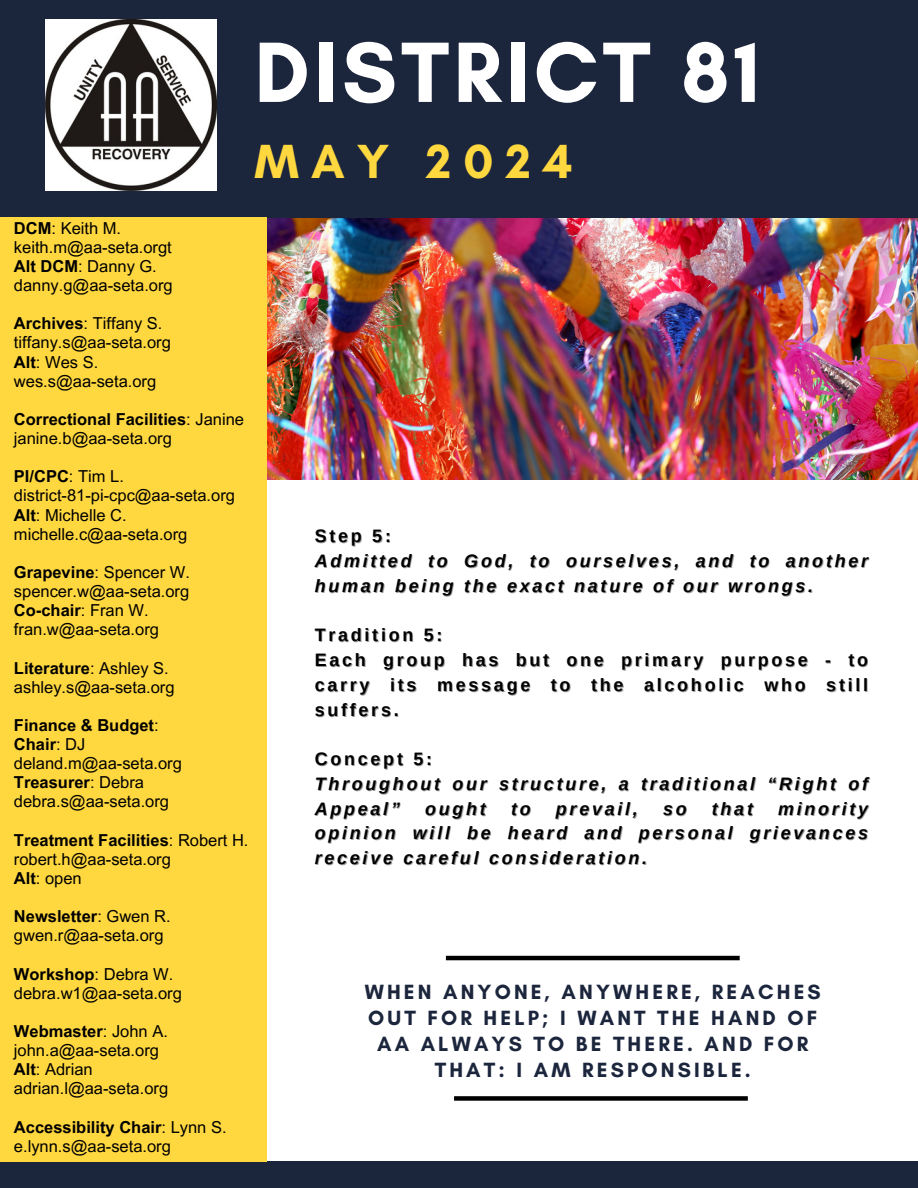
<style>
.page{position:relative;width:918px;height:1188px;background:#fff}
.page>*{position:absolute;margin:0;border:0;box-sizing:border-box;transform-origin:0 0}
.t1{font:700 87.15px "Glacial Indifference";letter-spacing:.05em;color:#fff}
.t2{font:700 48.75px "Glacial Indifference";letter-spacing:.25em;color:#ffd840}
.t3{font:700 21px/25.8px "Glacial Indifference";letter-spacing:.15em;color:#1b253c;text-align:center}
.t4{font:italic 700 18px "Arimo";letter-spacing:.15em;color:#000}
.t5{font:700 18px "Arimo";letter-spacing:.15em;color:#000}
.t6{font:16.5px/19.2px "Arial MT Pro";color:#000}
.t7{font:700 16.5px "Arial MT Pro";color:#000}
.s1{font-weight:700}
.s2{font-weight:400}
</style>
<div class="page">
<img style="left:267px;top:218px;width:651px;height:262px">
<div style="left:0;top:0;width:918px;height:218px;background:#1b253c"></div>
<div style="left:0;top:1161px;width:918px;height:27px;background:#1b253c"></div>
<img style="left:45px;top:20px;width:171px;height:171px">
<div style="left:0;top:217px;width:267px;height:944px;background:#ffd840"></div>
<hr style="left:446px;top:956px;width:294px;height:4px;background:#000">
<div style="left:454px;top:1096px;width:294px;height:5px;background:#000"></div>
<p class="t1" style="left:254px;top:19px;width:507px">DISTRICT 81</p>
<p class="t2" style="left:254px;top:131px;width:320px">MAY 2024</p>
<p class="t6" style="left:14px;top:220px;width:109px"><span class="s1">DCM</span>: Keith M.</p>
<p class="t6" style="left:14px;top:239px;width:159px">keith.m@aa-seta.orgt</p>
<p class="t6" style="left:14px;top:259px;width:144px"><span class="s1">Alt DCM</span>: Danny G.</p>
<p class="t6" style="left:14px;top:278px;width:160px">danny.g@aa-seta.org</p>
<p class="t6" style="left:14px;top:316px;width:150px"><span class="s1">Archives</span>: Tiffany S.</p>
<p class="t6" style="left:14px;top:335px;width:158px">tiffany.s@aa-seta.org</p>
<p class="t6" style="left:14px;top:354px;width:86px"><span class="s1">Alt</span>: Wes S.</p>
<p class="t6" style="left:14px;top:373px;width:144px">wes.s@aa-seta.org</p>
<p class="t7" style="left:14px;top:413px;width:232px">Correctional Facilities<span class="s2">: Janine</span></p>
<p class="t6" style="left:14px;top:431px;width:159px">janine.b@aa-seta.org</p>
<p class="t7" style="left:14px;top:470px;width:111px">PI/CPC<span class="s2">: Tim L.</span></p>
<p class="t6" style="left:14px;top:488px;width:223px">district-81-pi-cpc@aa-seta.org</p>
<p class="t6" style="left:14px;top:507px;width:114px"><span class="s1">Alt</span>: Michelle C.</p>
<p class="t6" style="left:14px;top:526px;width:175px">michelle.c@aa-seta.org</p>
<p class="t6" style="left:14px;top:565px;width:177px"><span class="s1">Grapevine</span>: Spencer W.</p>
<p class="t6" style="left:14px;top:584px;width:177px">spencer.w@aa-seta.org</p>
<p class="t7" style="left:14px;top:604px;width:136px">Co-chair<span class="s2">: Fran W.</span></p>
<p class="t6" style="left:14px;top:622px;width:147px">fran.w@aa-seta.org</p>
<p class="t7" style="left:14px;top:662px;width:156px">Literature<span class="s2">: Ashley S.</span></p>
<p class="t6" style="left:14px;top:679px;width:162px">ashley.s@aa-seta.org</p>
<p class="t7" style="left:14px;top:719px;width:146px">Finance &amp; Budget<span class="s2">:</span></p>
<p class="t7" style="left:14px;top:738px;width:73px">Chair<span class="s2">: DJ</span></p>
<p class="t6" style="left:14px;top:756px;width:169px">deland.m@aa-seta.org</p>
<p class="t7" style="left:14px;top:776px;width:132px">Treasurer<span class="s2">: Debra</span></p>
<p class="t6" style="left:14px;top:794px;width:157px">debra.s@aa-seta.org</p>
<h4 class="t7" style="left:14px;top:834px;width:236px">Treatment Facilities<span class="s2">: Robert H.</span></h4>
<h4 class="t6" style="left:14px;top:851px;width:158px">robert.h@aa-seta.org</h4>
<h4 class="t6" style="left:14px;top:871px;width:69px"><span class="s1">Alt</span>: open</h4>
<h3 class="t7" style="left:14px;top:910px;width:158px">Newsletter<span class="s2">: Gwen R.</span></h3>
<p class="t6" style="left:14px;top:928px;width:151px">gwen.r@aa-seta.org</p>
<p class="t6" style="left:14px;top:966px;width:169px"><span class="s1">Workshop</span>: Debra W. debra.w1@aa-seta.org</p>
<p class="t6" style="left:14px;top:1024px;width:156px"><span class="s1">Webmaster</span>: John A. john.a@aa-seta.org<br><span class="s1">Alt</span>: Adrian adrian.l@aa-seta.org</p>
<p class="t6" style="left:14px;top:1119px;width:214px"><span class="s1">Accessibility Chair</span>: Lynn S. e.lynn.s@aa-seta.org</p>
<h1 class="t5" style="left:315px;top:526px;width:78px">Step 5:</h1>
<h2 class="t4" style="left:315px;top:551px;width:555px">Admitted to God, to ourselves, and to another</h2>
<p class="t4" style="left:315px;top:576px;width:500px">human being the exact nature of our wrongs.</p>
<p class="t5" style="left:315px;top:625px;width:129px">Tradition 5:</p>
<p class="t5" style="left:315px;top:650px;width:555px">Each group has but one primary purpose - to</p>
<p class="t5" style="left:315px;top:675px;width:555px">carry its message to the alcoholic who still</p>
<p class="t5" style="left:315px;top:699px;width:85px">suffers.</p>
<p class="t5" style="left:315px;top:749px;width:119px">Concept 5:</p>
<p class="t4" style="left:315px;top:774px;width:555px">Throughout our structure, a traditional “Right of</p>
<p class="t4" style="left:315px;top:798px;width:87px">Appeal”</p>
<p class="t4" style="left:425px;top:798px;width:62px">ought</p>
<p class="t4" style="left:511px;top:798px;width:21px">to</p>
<p class="t4" style="left:556px;top:798px;width:83px">prevail,</p>
<p class="t4" style="left:663px;top:798px;width:25px">so</p>
<p class="t4" style="left:712px;top:798px;width:43px">that</p>
<p class="t4" style="left:778px;top:798px;width:91px">minority</p>
<p class="t4" style="left:315px;top:823px;width:555px">opinion will be heard and personal grievances</p>
<p class="t4" style="left:315px;top:848px;width:334px">receive careful consideration.</p>
<p class="t3" style="left:365px;top:979px;width:458px">WHEN ANYONE, ANYWHERE, REACHES<br>OUT FOR HELP; I WANT THE HAND OF<br>AA ALWAYS TO BE THERE. AND FOR<br>THAT: I AM RESPONSIBLE.</p>
</div>
